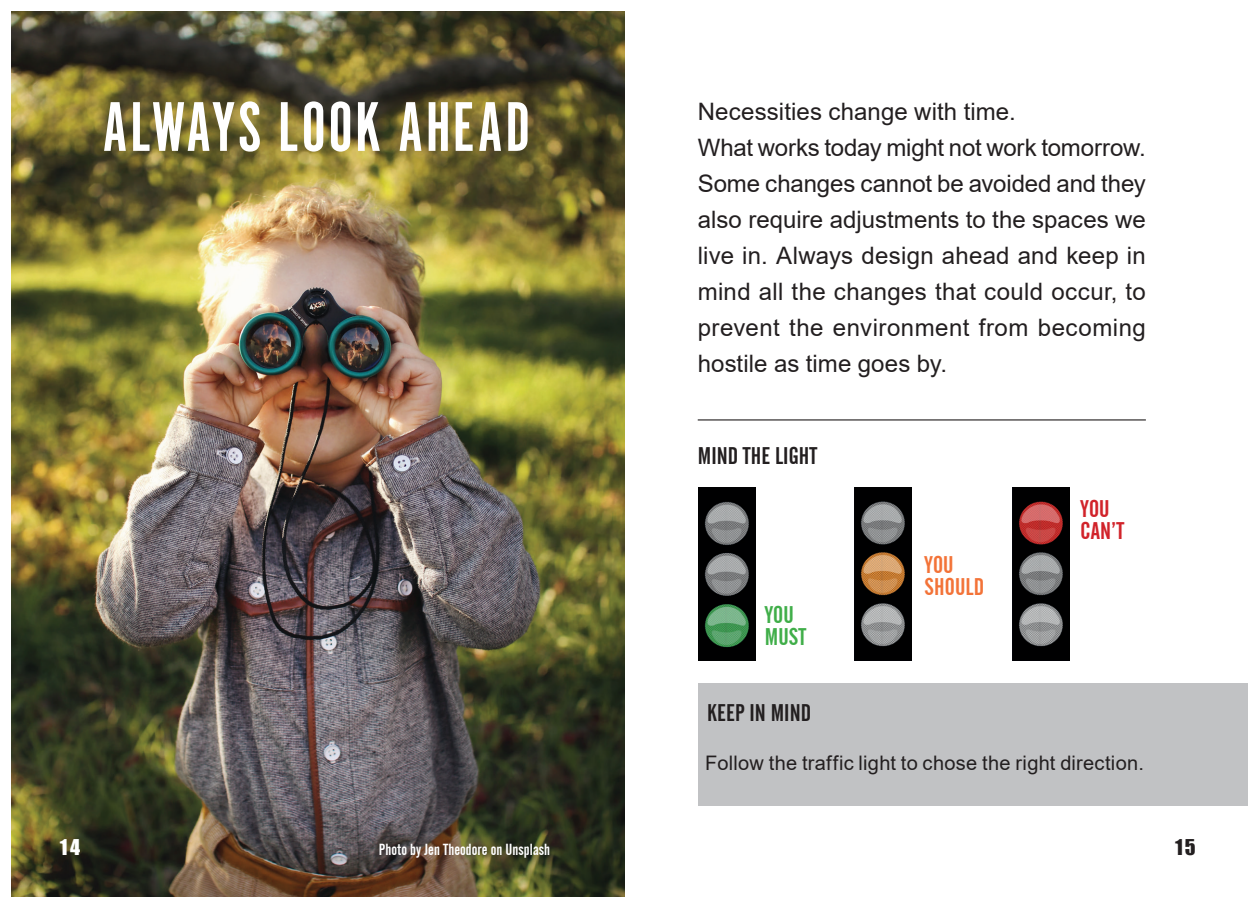
<style>
.page{position:relative;width:1248px;height:908px;background:#fff}
.page>*{position:absolute;margin:0;border:0;box-sizing:border-box;transform-origin:0 0}
.t1{font:73px "Alternate Got No 1 D";letter-spacing:.03em;color:#fff}
.t2{font:24px/36px "Arial";letter-spacing:.005em;color:#231f20}
.t3{font:24px "Alternate Gothic No 2 BT";letter-spacing:.005em;color:#231f20}
.t4{font:24px/22px "Alternate Gothic No 2 BT";letter-spacing:.005em;color:#f37338}
.t5{font:24px/22px "Alternate Gothic No 2 BT";letter-spacing:.005em;color:#d1232a}
.t6{font:24px/22px "Alternate Gothic No 2 BT";letter-spacing:.005em;color:#40ae49}
.t7{font:20px "Arial";letter-spacing:.015em;color:#231f20}
.t8{font:20px "Impact";color:#fff}
.t9{font:20px "Impact";color:#231f20}
.t10{font:16px "Alternate Gothic No 2 BT";letter-spacing:.005em;color:#fff}
</style>
<div class="page">
<img style="left:11px;top:11px;width:613px;height:885px">
<img style="left:698px;top:487px;width:57px;height:173px">
<img style="left:854px;top:487px;width:57px;height:173px">
<img style="left:1012px;top:487px;width:57px;height:173px">
<div style="left:698px;top:683px;width:549px;height:122px;background:#c1c2c4"></div>
<hr style="left:697px;top:419px;width:448px;height:1px;background:#231f20">
<h1 class="t1" style="left:102px;top:88px;width:430px">ALWAYS LOOK AHEAD</h1>
<p class="t2" style="left:697px;top:93px;width:449px">Necessities change with time.<br>What works today might not work tomorrow.<br>Some changes cannot be avoided and they also require adjustments to the spaces we live in. Always design ahead and keep in mind all the changes that could occur, to prevent the environment from becoming hostile as time goes by.</p>
<p class="t3" style="left:697px;top:442px;width:121px">MIND THE LIGHT</p>
<p class="t6" style="left:764px;top:604px;width:43px">YOU<br>MUST</p>
<p class="t3" style="left:707px;top:698px;width:105px">KEEP IN MIND</p>
<p class="t4" style="left:924px;top:553px;width:61px">YOU<br>SHOULD</p>
<p class="t5" style="left:1080px;top:497px;width:45px">YOU<br>CAN’T</p>
<p class="t7" style="left:705px;top:749px;width:440px">Follow the traffic light to chose the right direction.</p>
<p class="t8" style="left:59px;top:830px;width:23px">14</p>
<p class="t9" style="left:1174px;top:830px;width:23px">15</p>
<p class="t10" style="left:379px;top:840px;width:173px">Photo by Jen Theodore on Unsplash</p>
</div>
